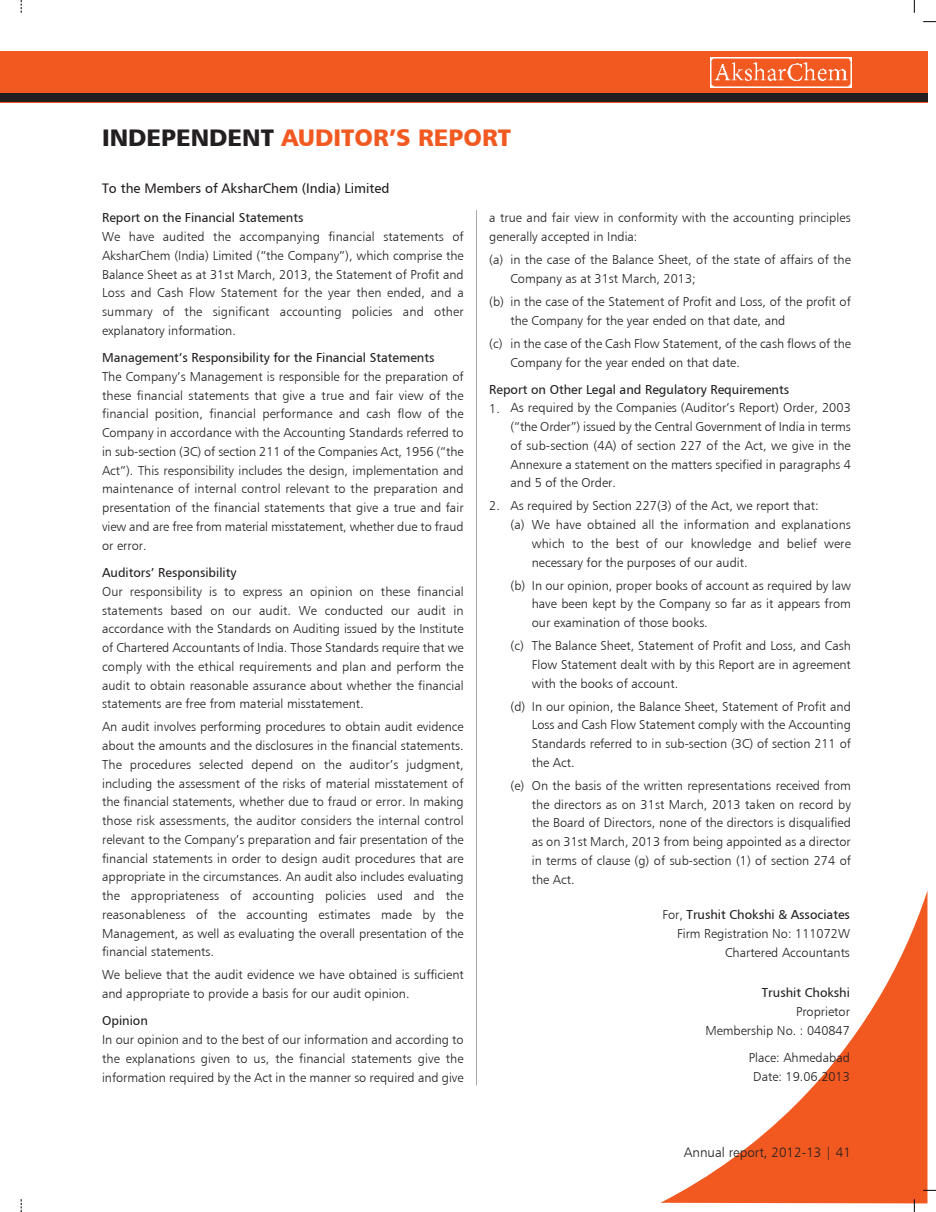
<style>
.page{position:relative;width:936px;height:1212px;background:#fff}
.page>*{position:absolute;margin:0;border:0;box-sizing:border-box;transform-origin:0 0}
.t1{font:24px "Humanist 777 BT Black B";color:#f15921}
.t2{font:13.5px "Humanist 777 BT";color:#231f20}
.t3{font:13.5px "Humanist 777 Light BT";color:#231f20}
.t4{font:12.75px/18.8px "Humanist 777 Light BT";color:#231f20;text-align:justify}
.t5{font:12.75px "Humanist 777 BT";color:#231f20}
.s1{color:#231f20}
.s2{font-family:"Humanist 777 Light BT"}
</style>
<div class="page">
<div style="left:0;top:51px;width:21px;height:51px;background:#f15921"></div>
<div style="left:0;top:94px;width:21px;height:8px;background:#231f20"></div>
<svg style="left:660px;top:892px;width:267px;height:311px"></svg>
<svg style="left:923px;top:21px;width:12px;height:1px"></svg>
<svg style="left:923px;top:1190px;width:12px;height:1px"></svg>
<svg style="left:21px;top:1199px;width:1px;height:13px"></svg>
<svg style="left:21px;top:0;width:1px;height:13px"></svg>
<svg style="left:913px;top:0;width:1px;height:13px"></svg>
<svg style="left:913px;top:1199px;width:1px;height:13px"></svg>
<div style="left:21px;top:51px;width:906px;height:51px;background:#f15921"></div>
<div style="left:21px;top:94px;width:906px;height:8px;background:#231f20"></div>
<img style="left:710px;top:57px;width:141px;height:30px">
<hr style="left:476px;top:210px;width:1px;height:875px;background:#a8a9ad">
<h1 class="t1" style="left:102px;top:122px;width:410px"><span class="s1">INDEPENDENT</span> AUDITOR’S REPORT</h1>
<p class="t2" style="left:102px;top:180px;width:289px">To the Members of AksharChem (India) Limited</p>
<p class="t5" style="left:102px;top:210px;width:203px">Report on the Financial Statements</p>
<p class="t4" style="left:102px;top:227px;width:363px">We have audited the accompanying financial statements of AksharChem (India) Limited (“the Company”), which comprise the Balance Sheet as at 31st March, 2013, the Statement of Profit and Loss and Cash Flow Statement for the year then ended, and a summary of the significant accounting policies and other explanatory information.</p>
<p class="t5" style="left:102px;top:350px;width:334px">Management’s Responsibility for the Financial Statements</p>
<p class="t4" style="left:102px;top:367px;width:363px">The Company’s Management is responsible for the preparation of these financial statements that give a true and fair view of the financial position, financial performance and cash flow of the Company in accordance with the Accounting Standards referred to in sub-section (3C) of section 211 of the Companies Act, 1956 (“the Act”). This responsibility includes the design, implementation and maintenance of internal control relevant to the preparation and presentation of the financial statements that give a true and fair view and are free from material misstatement, whether due to fraud or error.</p>
<p class="t5" style="left:102px;top:565px;width:136px">Auditors’ Responsibility</p>
<p class="t4" style="left:102px;top:582px;width:363px">Our responsibility is to express an opinion on these financial statements based on our audit. We conducted our audit in accordance with the Standards on Auditing issued by the Institute of Chartered Accountants of India. Those Standards require that we comply with the ethical requirements and plan and perform the audit to obtain reasonable assurance about whether the financial statements are free from material misstatement.</p>
<p class="t4" style="left:102px;top:717px;width:363px">An audit involves performing procedures to obtain audit evidence about the amounts and the disclosures in the financial statements.<br>The procedures selected depend on the auditor’s judgment, including the assessment of the risks of material misstatement of the financial statements, whether due to fraud or error. In making those risk assessments, the auditor considers the internal control relevant to the Company’s preparation and fair presentation of the financial statements in order to design audit procedures that are appropriate in the circumstances. An audit also includes evaluating the appropriateness of accounting policies used and the reasonableness of the accounting estimates made by the Management, as well as evaluating the overall presentation of the financial statements.</p>
<p class="t4" style="left:102px;top:965px;width:363px">We believe that the audit evidence we have obtained is sufficient and appropriate to provide a basis for our audit opinion.</p>
<p class="t5" style="left:102px;top:1013px;width:47px">Opinion</p>
<p class="t4" style="left:102px;top:1030px;width:363px">In our opinion and to the best of our information and according to the explanations given to us, the financial statements give the information required by the Act in the manner so required and give</p>
<p class="t4" style="left:489px;top:208px;width:363px">a true and fair view in conformity with the accounting principles generally accepted in India:</p>
<p class="t4" style="left:510px;top:250px;width:342px;text-indent:-21px">(a) in the case of the Balance Sheet, of the state of affairs of the<br>Company as at 31st March, 2013;</p>
<p class="t4" style="left:510px;top:292px;width:342px;text-indent:-21px">(b) in the case of the Statement of Profit and Loss, of the profit of the Company for the year ended on that date, and</p>
<p class="t4" style="left:510px;top:334px;width:342px;text-indent:-21px">(c) in the case of the Cash Flow Statement, of the cash flows of the<br>Company for the year ended on that date.</p>
<p class="t5" style="left:489px;top:381px;width:301px">Report on Other Legal and Regulatory Requirements</p>
<p class="t4" style="left:510px;top:398px;width:342px;text-indent:-21px">1. As required by the Companies (Auditor’s Report) Order, 2003 (“the Order”) issued by the Central Government of India in terms of sub-section (4A) of section 227 of the Act, we give in the Annexure a statement on the matters specified in paragraphs 4 and 5 of the Order.</p>
<p class="t4" style="left:489px;top:496px;width:331px">2. As required by Section 227(3) of the Act, we report that:</p>
<p class="t4" style="left:510px;top:515px;width:342px">(a) We have obtained all the information and explanations</p>
<p class="t4" style="left:531px;top:534px;width:320px">which to the best of our knowledge and belief were</p>
<p class="t4" style="left:531px;top:553px;width:217px">necessary for the purposes of our audit.</p>
<p class="t4" style="left:531px;top:576px;width:320px;text-indent:-21px">(b) In our opinion, proper books of account as required by law have been kept by the Company so far as it appears from our examination of those books.</p>
<p class="t4" style="left:531px;top:636px;width:320px;text-indent:-21px">(c) The Balance Sheet, Statement of Profit and Loss, and Cash Flow Statement dealt with by this Report are in agreement with the books of account.</p>
<p class="t4" style="left:531px;top:697px;width:320px;text-indent:-21px">(d) In our opinion, the Balance Sheet, Statement of Profit and Loss and Cash Flow Statement comply with the Accounting Standards referred to in sub-section (3C) of section 211 of the Act.</p>
<p class="t4" style="left:531px;top:776px;width:321px;text-indent:-21px">(e) On the basis of the written representations received from the directors as on 31st March, 2013 taken on record by the Board of Directors, none of the directors is disqualified as on 31st March, 2013 from being appointed as a director in terms of clause (g) of sub-section (1) of section 274 of the Act.</p>
<p class="t5" style="left:662px;top:907px;width:189px"><span class="s2">For,</span> Trushit Chokshi &amp; Associates</p>
<p class="t4" style="left:677px;top:924px;width:174px;text-align:right">Firm Registration No: 111072W<br>Chartered Accountants</p>
<p class="t5" style="left:761px;top:984px;width:90px">Trushit Chokshi</p>
<p class="t4" style="left:705px;top:1002px;width:146px;text-align:right">Proprietor<br>Membership No. : 040847</p>
<p class="t4" style="left:748px;top:1048px;width:103px;text-align:center">Place: Ahmedabad<br>Date: 19.06.2013</p>
<p class="t3" style="left:683px;top:1144px;width:168px">Annual report, 2012-13 | 41</p>
</div>
